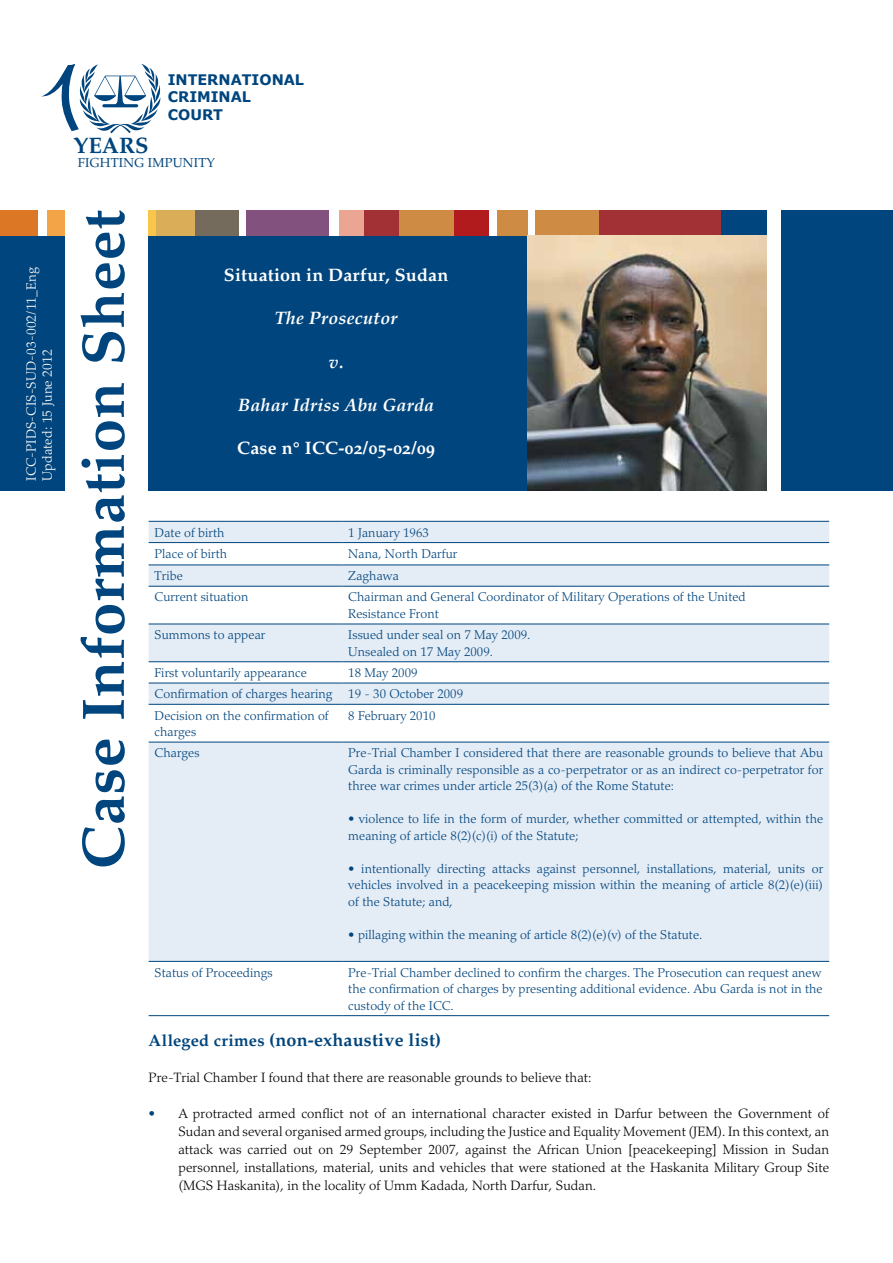
<style>
.page{position:relative;width:893px;height:1263px;background:#fff}
.page>*{position:absolute;margin:0;border:0;box-sizing:border-box;transform-origin:0 0}
.t1{font:60px "Palatino Bold Os F";letter-spacing:.01em;color:#00457d}
.t2{font:22.35px "Palatino Bold Os F";color:#00457d}
.t3{font:18px "Palatino Bold Os F";letter-spacing:.01em;color:#fff}
.t4{font:18px "Palatino Bold Italic Os F";letter-spacing:.01em;color:#fff}
.t5{font:18px "Palatino Bold Os F";letter-spacing:.01em;color:#00457d}
.t6{font:700 14.55px/17.4px "Verdana";color:#00457d}
.t7{font:300 13.5px/18px "Palatino";letter-spacing:.005em;color:#000;text-align:justify}
.t8{font:300 13.5px/16.2px "Palatino";letter-spacing:.005em;color:#fff}
.t9{font:12.9px "Palatino SC";letter-spacing:.02em;color:#00457d}
.t10{font:300 12.75px/16.5px "Palatino";letter-spacing:.005em;color:#00457d}
.s1{font-size:16.5px}
.s2{color:#00457d}
</style>
<div class="page">
<div style="left:0;top:210px;width:38px;height:26px;background:#dc7726"></div>
<div style="left:47px;top:210px;width:18px;height:26px;background:#f3a446"></div>
<div style="left:149px;top:210px;width:7px;height:26px;background:#f9c54a"></div>
<div style="left:156px;top:210px;width:39px;height:26px;background:#daad59"></div>
<div style="left:195px;top:210px;width:44px;height:26px;background:#756b5c"></div>
<div style="left:246px;top:210px;width:83px;height:26px;background:#83517e"></div>
<div style="left:339px;top:210px;width:26px;height:26px;background:#eaa693"></div>
<div style="left:365px;top:210px;width:34px;height:26px;background:#a13134"></div>
<div style="left:399px;top:210px;width:56px;height:26px;background:#ce8b44"></div>
<div style="left:455px;top:210px;width:34px;height:26px;background:#b11b1e"></div>
<div style="left:497px;top:210px;width:31px;height:26px;background:#ce8b44"></div>
<div style="left:536px;top:210px;width:63px;height:26px;background:#ce8b44"></div>
<div style="left:599px;top:210px;width:123px;height:26px;background:#a13134"></div>
<div style="left:722px;top:210px;width:45px;height:26px;background:#00457d"></div>
<div style="left:782px;top:210px;width:111px;height:280px;background:#00457d"></div>
<div style="left:149px;top:236px;width:618px;height:254px;background:#00457d"></div>
<div style="left:0;top:236px;width:65px;height:254px;background:#00457d"></div>
<img style="left:528px;top:236px;width:239px;height:254px">
<svg style="left:149px;top:522px;width:680px;height:439px;fill:#e4ecf6"></svg>
<hr style="left:149px;top:521px;width:193px;height:1px;background:#00457d">
<hr style="left:342px;top:521px;width:487px;height:1px;background:#00457d">
<hr style="left:149px;top:542px;width:193px;height:1px;background:#00457d">
<hr style="left:342px;top:542px;width:487px;height:1px;background:#00457d">
<hr style="left:149px;top:564px;width:193px;height:1px;background:#00457d">
<hr style="left:342px;top:564px;width:487px;height:1px;background:#00457d">
<hr style="left:149px;top:586px;width:193px;height:1px;background:#00457d">
<hr style="left:342px;top:586px;width:487px;height:1px;background:#00457d">
<hr style="left:149px;top:624px;width:193px;height:1px;background:#00457d">
<hr style="left:342px;top:624px;width:487px;height:1px;background:#00457d">
<hr style="left:149px;top:661px;width:193px;height:1px;background:#00457d">
<hr style="left:342px;top:661px;width:487px;height:1px;background:#00457d">
<hr style="left:149px;top:683px;width:193px;height:1px;background:#00457d">
<hr style="left:342px;top:683px;width:487px;height:1px;background:#00457d">
<hr style="left:149px;top:704px;width:193px;height:1px;background:#00457d">
<hr style="left:342px;top:704px;width:487px;height:1px;background:#00457d">
<hr style="left:149px;top:742px;width:193px;height:1px;background:#00457d">
<hr style="left:342px;top:742px;width:487px;height:1px;background:#00457d">
<hr style="left:149px;top:961px;width:193px;height:1px;background:#00457d">
<hr style="left:342px;top:961px;width:487px;height:1px;background:#00457d">
<hr style="left:149px;top:1015px;width:193px;height:1px;background:#00457d">
<hr style="left:342px;top:1015px;width:487px;height:1px;background:#00457d">
<svg style="left:41px;top:64px;width:120px;height:69px"></svg>
<p class="t6" style="left:168px;top:70px;width:138px">INTERNATIONAL<br>CRIMINAL<br>COURT</p>
<h2 class="t2" style="left:74px;top:132px;width:76px">YEARS</h2>
<p class="t9" style="left:78px;top:155px;width:139px">FIGHTING IMPUNITY</p>
<h1 class="t1" style="left:68px;top:869px;width:661px;rotate:-90deg">Case Information Sheet</h1>
<p class="t8" style="left:23px;top:481px;width:215px;rotate:-90deg">ICC-PIDS-CIS-SUD-03-002/11_Eng<br>Updated: 15 June 2012</p>
<h3 class="t3" style="left:224px;top:264px;width:226px">Situation in Darfur, Sudan</h3>
<h3 class="t4" style="left:275px;top:308px;width:124px">The Prosecutor</h3>
<h3 class="t4" style="left:329px;top:351px;width:16px">v.</h3>
<h3 class="t4" style="left:238px;top:394px;width:198px">Bahar Idriss Abu Garda</h3>
<h3 class="t3" style="left:237px;top:437px;width:199px">Case n° ICC-02/05-02/09</h3>
<p class="t10" style="left:155px;top:524px;width:71px">Date of birth</p>
<p class="t10" style="left:348px;top:524px;width:82px">1 January 1963</p>
<p class="t10" style="left:155px;top:545px;width:74px">Place of birth</p>
<p class="t10" style="left:348px;top:545px;width:111px">Nana, North Darfur</p>
<p class="t10" style="left:155px;top:568px;width:30px">Tribe</p>
<p class="t10" style="left:348px;top:568px;width:52px">Zaghawa</p>
<p class="t10" style="left:155px;top:589px;width:95px">Current situation</p>
<p class="t10" style="left:348px;top:589px;width:399px">Chairman and General Coordinator of Military Operations of the United<br>Resistance Front</p>
<p class="t10" style="left:155px;top:627px;width:112px">Summons to appear</p>
<p class="t10" style="left:348px;top:627px;width:184px">Issued under seal on 7 May 2009.<br>Unsealed on 17 May 2009.</p>
<p class="t10" style="left:155px;top:665px;width:154px">First voluntarily appearance</p>
<p class="t10" style="left:155px;top:662px;width:310px;line-height:21.3px;text-indent:194px">18 May 2009<br>Confirmation of charges hearing 19 - 30 October 2009<br>Decision on the confirmation of</p>
<p class="t10" style="left:155px;top:724px;width:43px">charges</p>
<p class="t10" style="left:348px;top:707px;width:89px">8 February 2010</p>
<p class="t10" style="left:155px;top:745px;width:47px">Charges</p>
<p class="t10" style="left:348px;top:745px;width:476px;text-align:justify">Pre-Trial Chamber I considered that there are reasonable grounds to believe that Abu Garda is criminally responsible as a co-perpetrator or as an indirect co-perpetrator for three war crimes under article 25(3)(a) of the Rome Statute:</p>
<p class="t10" style="left:348px;top:811px;width:476px">• violence to life in the form of murder, whether committed or attempted, within the meaning of article 8(2)(c)(i) of the Statute;</p>
<p class="t10" style="left:348px;top:860px;width:476px;text-align:justify">• intentionally directing attacks against personnel, installations, material, units or vehicles involved in a peacekeeping mission within the meaning of article 8(2)(e)(iii) of the Statute; and,</p>
<p class="t10" style="left:348px;top:926px;width:356px">• pillaging within the meaning of article 8(2)(e)(v) of the Statute.</p>
<p class="t10" style="left:155px;top:964px;width:120px">Status of Proceedings</p>
<p class="t10" style="left:348px;top:964px;width:476px;text-align:justify">Pre-Trial Chamber declined to confirm the charges. The Prosecution can request anew the confirmation of charges by presenting additional evidence. Abu Garda is not in the custody of the ICC.</p>
<h3 class="t5" style="left:149px;top:1029px;width:294px"><span class="s1">Alleged crimes</span> (non-exhaustive list)</h3>
<p class="t7" style="left:149px;top:1069px;width:444px">Pre-Trial Chamber I found that there are reasonable grounds to believe that:</p>
<p class="t7" style="left:178px;top:1105px;width:652px;text-indent:-30px"><span class="s2">•</span> A protracted armed conflict not of an international character existed in Darfur between the Government of Sudan and several organised armed groups, including the Justice and Equality Movement (JEM). In this context, an attack was carried out on 29 September 2007, against the African Union [peacekeeping] Mission in Sudan personnel, installations, material, units and vehicles that were stationed at the Haskanita Military Group Site (MGS Haskanita), in the locality of Umm Kadada, North Darfur, Sudan.</p>
</div>
